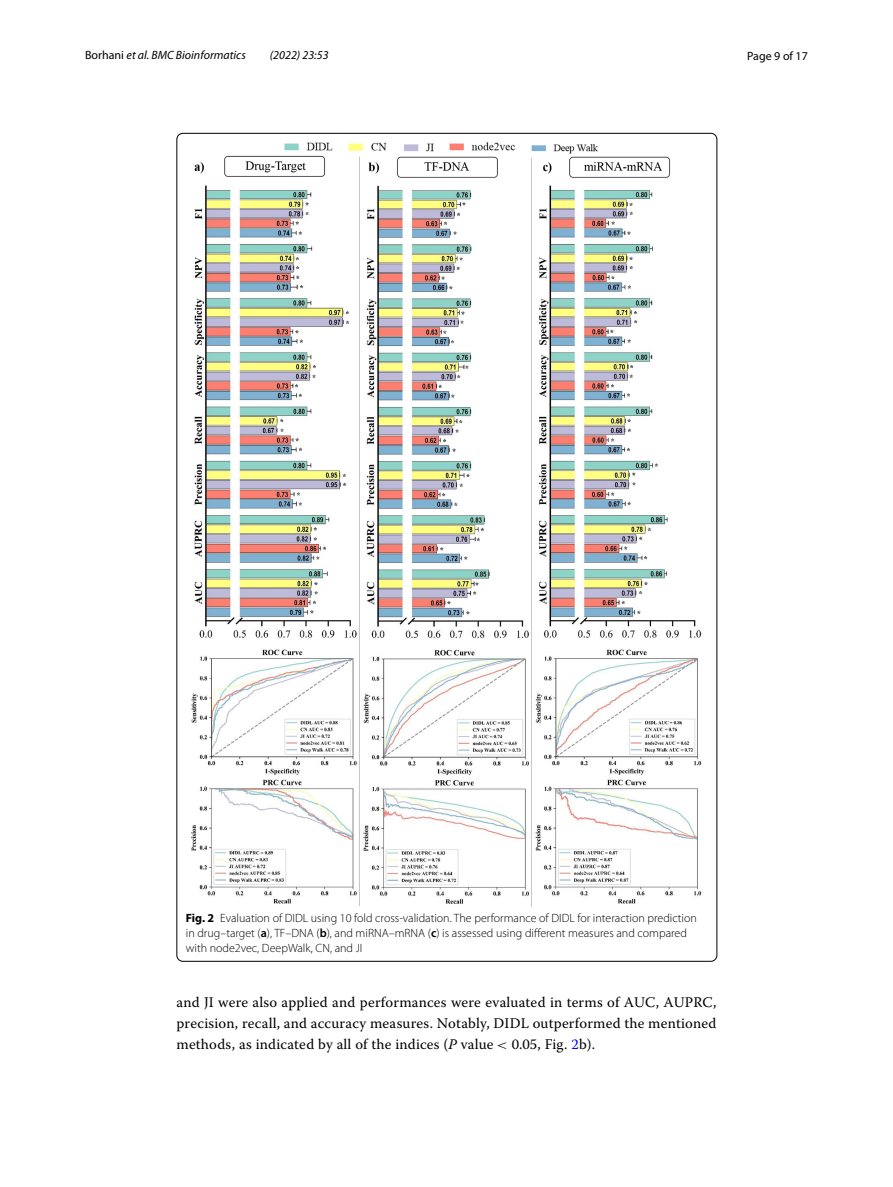
<style>
.page{position:relative;width:893px;height:1187px;background:#fff}
.page>*{position:absolute;margin:0;border:0;box-sizing:border-box;transform-origin:0 0}
.t1{font:14.7px/21.3px "Warnock Pro";letter-spacing:.015em;color:#000;text-align:justify}
.t2{font:300 12px/15px "Myriad Pro";color:#000}
.t3{font:italic 12px "Myriad Pro";color:#000}
.t4{font:12px "Myriad Pro";color:#000}
.s1{font-style:normal}
.s2{font-weight:700}
.s3{font-weight:600}
.s4{font-family:"Warnock Pro It 18"}
.s5{font-family:"MTMI19"}
.s6{font-family:"Warnock Pro Regular 53"}
.s7{color:#00f}
</style>
<div class="page">
<img style="left:192px;top:142px;width:510px;height:764px">
<p class="t3" style="left:85px;top:48px;width:162px"><span class="s1">Borhani</span> et al. BMC Bioinformatics</p>
<p class="t3" style="left:270px;top:48px;width:60px">(2022) 23:53</p>
<p class="t4" style="left:747px;top:48px;width:62px">Page 9 of 17</p>
<p class="t2" style="left:186px;top:910px;width:513px"><span class="s2">Fig. 2</span> Evaluation of DIDL using 10 fold cross-validation. The performance of DIDL for interaction prediction in drug–target (<span class="s3">a</span>), TF–DNA (<span class="s3">b</span>), and miRNA–mRNA (<span class="s3">c</span>) is assessed using different measures and compared with node2vec, DeepWalk, CN, and JI</p>
<p class="t1" style="left:176px;top:991px;width:542px">and JI were also applied and performances were evaluated in terms of AUC, AUPRC, precision, recall, and accuracy measures. Notably, DIDL outperformed the mentioned methods, as indicated by all of the indices (<span class="s4">P</span> value <span class="s5">&lt;</span> <span class="s6">0.05</span>, Fig. <span class="s7">2</span>b).</p>
</div>
